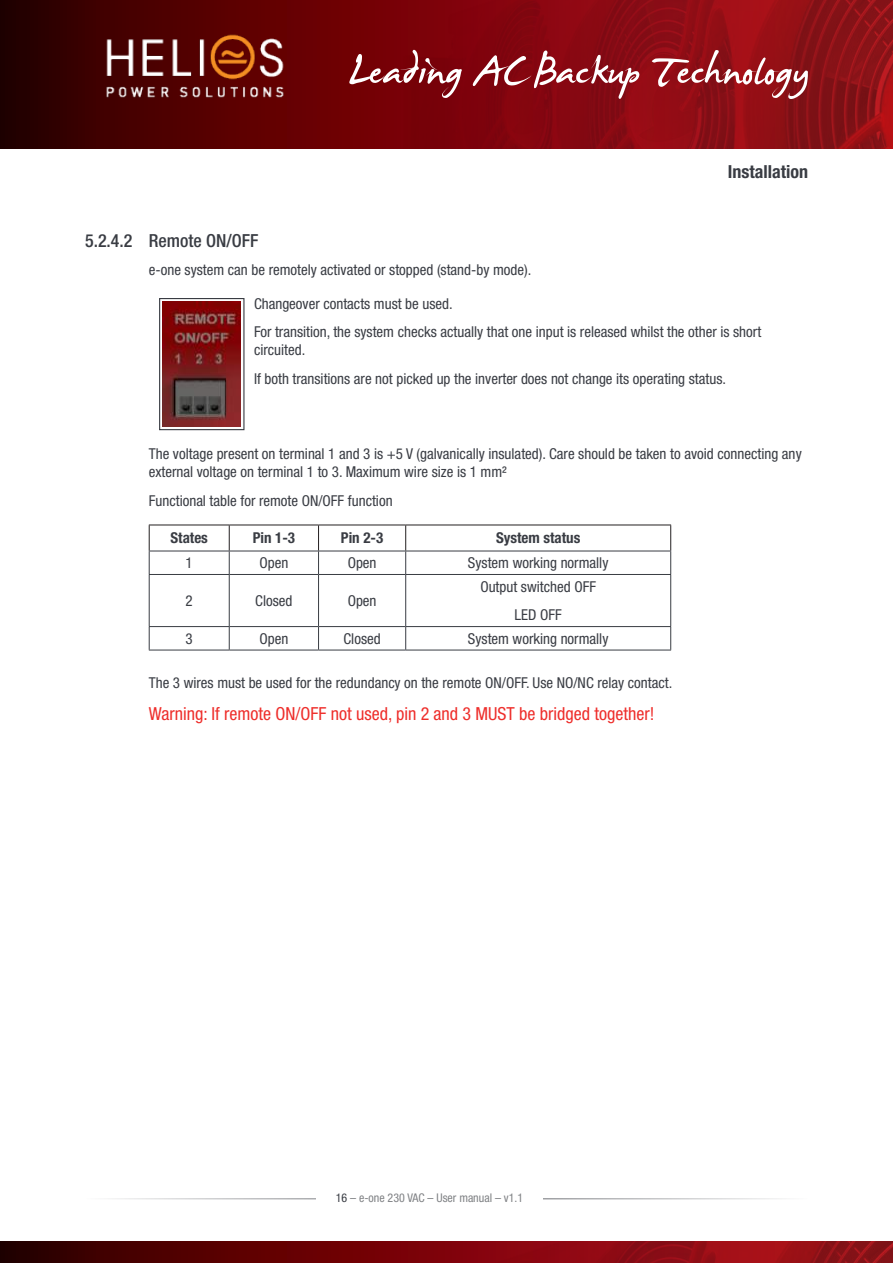
<style>
.page{position:relative;width:893px;height:1263px;background:#fff}
.page>*{position:absolute;margin:0;border:0;box-sizing:border-box;transform-origin:0 0}
.t1{font:condensed 18px "Helvetica Neue LT Std";color:#ee2e2b}
.t2{font:500 condensed 18px "Helvetica Neue LT Std";color:#393c43}
.t3{font:700 condensed 18px "Helvetica Neue LT Std";color:#393c43}
.t4{font:condensed 15px/28.7px "Helvetica Neue LT Std";color:#393c43}
.t5{font:700 condensed 15px "Helvetica Neue LT Std";color:#393c43}
.t6{font:condensed 12px "Helvetica Neue LT Std";color:#808285}
.s1{color:#393c43}
</style>
<div class="page">
<svg style="left:162px;top:301px;width:1px;height:126px"></svg>
<img style="left:163px;top:301px;width:78px;height:126px">
<div style="left:159px;top:298px;width:85px;height:132px;border:1px solid #393c43"></div>
<svg style="left:229px;top:526px;width:1px;height:48px"></svg>
<svg style="left:318px;top:526px;width:1px;height:48px"></svg>
<svg style="left:405px;top:526px;width:1px;height:48px"></svg>
<hr style="left:149px;top:574px;width:80px;height:1px;background:#393c43">
<hr style="left:229px;top:574px;width:90px;height:1px;background:#393c43">
<hr style="left:229px;top:575px;width:1px;height:51px;background:#393c43">
<hr style="left:319px;top:574px;width:87px;height:1px;background:#393c43">
<hr style="left:318px;top:575px;width:1px;height:51px;background:#393c43">
<hr style="left:406px;top:574px;width:265px;height:1px;background:#393c43">
<hr style="left:405px;top:575px;width:1px;height:51px;background:#393c43">
<hr style="left:149px;top:626px;width:80px;height:1px;background:#393c43">
<hr style="left:229px;top:626px;width:90px;height:1px;background:#393c43">
<svg style="left:229px;top:627px;width:1px;height:23px"></svg>
<hr style="left:319px;top:626px;width:87px;height:1px;background:#393c43">
<svg style="left:318px;top:627px;width:1px;height:23px"></svg>
<hr style="left:406px;top:626px;width:265px;height:1px;background:#393c43">
<svg style="left:405px;top:627px;width:1px;height:23px"></svg>
<hr style="left:149px;top:575px;width:1px;height:51px;background:#393c43">
<hr style="left:670px;top:575px;width:1px;height:51px;background:#393c43">
<svg style="left:149px;top:627px;width:1px;height:23px"></svg>
<svg style="left:670px;top:627px;width:1px;height:23px"></svg>
<hr style="left:149px;top:650px;width:80px;height:1px;background:#393c43">
<hr style="left:229px;top:650px;width:90px;height:1px;background:#393c43">
<hr style="left:319px;top:650px;width:87px;height:1px;background:#393c43">
<hr style="left:406px;top:650px;width:265px;height:1px;background:#393c43">
<hr style="left:149px;top:525px;width:80px;height:1px;background:#231f20">
<svg style="left:149px;top:525px;width:1px;height:49px"></svg>
<hr style="left:229px;top:525px;width:90px;height:1px;background:#231f20">
<hr style="left:319px;top:525px;width:87px;height:1px;background:#231f20">
<hr style="left:406px;top:525px;width:265px;height:1px;background:#231f20">
<svg style="left:670px;top:525px;width:1px;height:49px"></svg>
<hr style="left:149px;top:551px;width:80px;height:1px;background:#393c43">
<hr style="left:229px;top:551px;width:90px;height:1px;background:#393c43">
<hr style="left:319px;top:551px;width:87px;height:1px;background:#393c43">
<hr style="left:406px;top:551px;width:265px;height:1px;background:#393c43">
<hr style="left:85px;top:1198px;width:723px;height:1px;background:#393c43">
<div style="left:316px;top:1186px;width:227px;height:23px;background:#fff"></div>
<svg style="left:0;top:0;width:402px;height:149px;background:#4e0001"></svg>
<img style="left:402px;top:0;width:491px;height:149px">
<svg style="left:0;top:1242px;width:402px;height:21px;background:#520000"></svg>
<img style="left:402px;top:1242px;width:491px;height:21px">
<svg style="left:349px;top:50px;width:113px;height:48px;background:#8e2c32"></svg>
<svg style="left:473px;top:50px;width:166px;height:49px;background:#99313a"></svg>
<svg style="left:652px;top:50px;width:156px;height:49px;background:#a4383e"></svg>
<img style="left:88px;top:8px;width:215px;height:118px">
<p class="t3" style="left:728px;top:161px;width:82px">Installation</p>
<p class="t2" style="left:85px;top:230px;width:175px">5.2.4.2 Remote ON/OFF</p>
<p class="t4" style="left:149px;top:256px;width:384px">e-one system can be remotely activated or stopped (stand-by mode).</p>
<p class="t4" style="left:254px;top:289px;width:509px">Changeover contacts must be used.<br>For transition, the system checks actually that one input is released whilst the other is short</p>
<p class="t4" style="left:254px;top:336px;width:474px">circuited.<br>If both transitions are not picked up the inverter does not change its operating status.</p>
<p class="t4" style="left:149px;top:444px;width:654px;line-height:18px">The voltage present on terminal 1 and 3 is +5 V (galvanically insulated). Care should be taken to avoid connecting any external voltage on terminal 1 to 3. Maximum wire size is 1 mm²</p>
<p class="t4" style="left:149px;top:486px;width:245px">Functional table for remote ON/OFF function</p>
<p class="t5" style="left:170px;top:529px;width:39px">States</p>
<p class="t5" style="left:253px;top:529px;width:44px">Pin 1-3</p>
<p class="t5" style="left:341px;top:529px;width:44px">Pin 2-3</p>
<p class="t5" style="left:496px;top:529px;width:86px">System status</p>
<p class="t4" style="left:186px;top:548px;width:9px">1</p>
<p class="t4" style="left:259px;top:548px;width:30px">Open</p>
<p class="t4" style="left:348px;top:548px;width:30px">Open</p>
<p class="t4" style="left:468px;top:548px;width:142px">System working normally</p>
<p class="t4" style="left:186px;top:586px;width:9px">2</p>
<p class="t4" style="left:255px;top:586px;width:39px">Closed</p>
<p class="t4" style="left:348px;top:586px;width:30px">Open</p>
<p class="t4" style="left:480px;top:572px;width:117px;text-align:center">Output switched OFF<br>LED OFF</p>
<p class="t4" style="left:186px;top:624px;width:9px">3</p>
<p class="t4" style="left:259px;top:624px;width:30px">Open</p>
<p class="t4" style="left:343px;top:624px;width:39px">Closed</p>
<p class="t4" style="left:468px;top:624px;width:142px">System working normally</p>
<p class="t4" style="left:149px;top:668px;width:525px">The 3 wires must be used for the redundancy on the remote ON/OFF. Use NO/NC relay contact.</p>
<p class="t1" style="left:149px;top:703px;width:507px">Warning: If remote ON/OFF not used, pin 2 and 3 MUST be bridged together!</p>
<p class="t6" style="left:336px;top:1191px;width:189px"><span class="s1">16</span> – e-one 230 VAC – User manual – v1.1</p>
</div>
